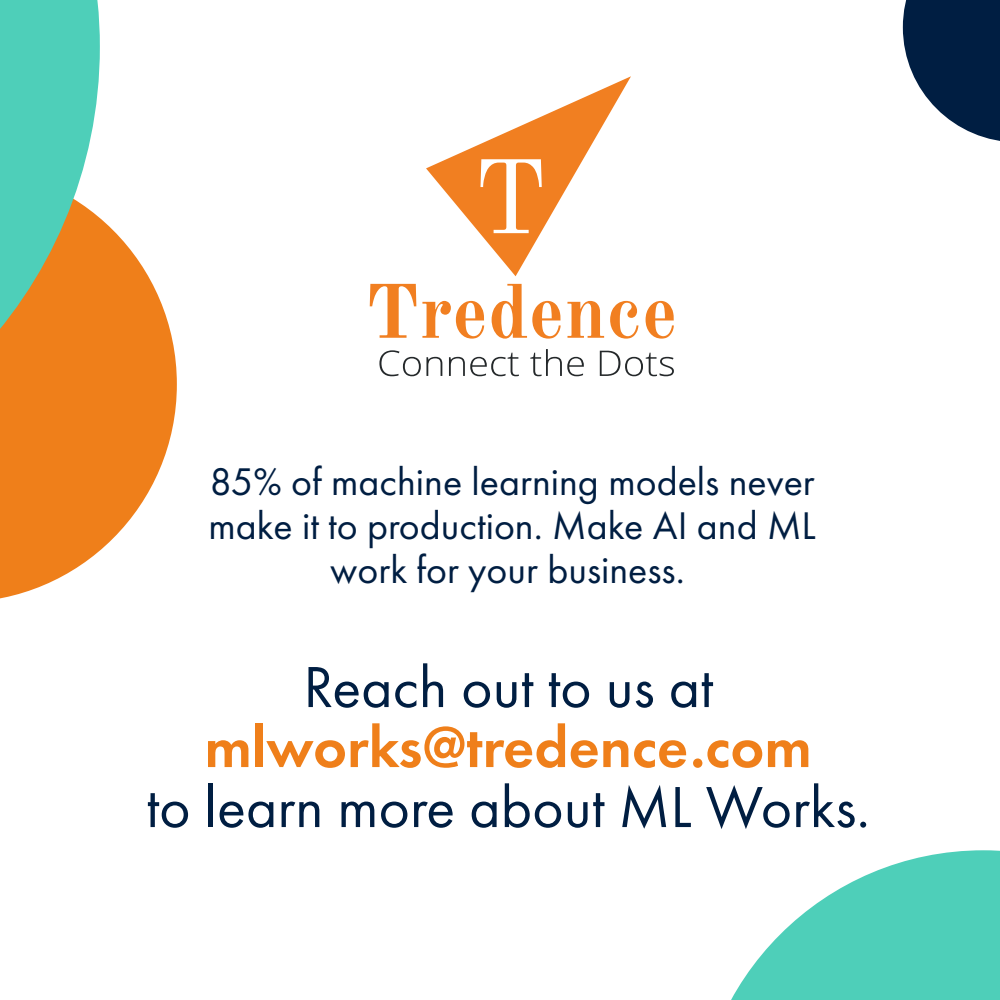
<style>
.page{position:relative;width:1000px;height:1000px;background:#fff}
.page>*{position:absolute;margin:0;border:0;box-sizing:border-box;transform-origin:0 0}
.t1{font:60px "Futura PT";color:#001e42}
.t2{font:600 60px "Futura PT";color:#ef7f1a}
.t3{font:40px/44px "Futura PT";color:#001e42;text-align:center}
</style>
<div class="page">
<svg style="left:0;top:218px;width:177px;height:381px;fill:#ef7f1a"></svg>
<svg style="left:731px;top:850px;width:269px;height:150px;fill:#4ecfb9"></svg>
<svg style="left:903px;top:0;width:97px;height:141px"></svg>
<svg style="left:0;top:0;width:100px;height:495px;background:#a0a96e"></svg>
<svg style="left:426px;top:76px;width:205px;height:200px"></svg>
<svg style="left:481px;top:159px;width:61px;height:74px"></svg>
<svg style="left:370px;top:284px;width:304px;height:55px"></svg>
<svg style="left:379px;top:349px;width:295px;height:27px"></svg>
<p class="t3" style="left:209px;top:460px;width:609px">85% of machine learning models never make it to production. Make AI and ML work for your business.</p>
<h1 class="t1" style="left:303px;top:652px;width:411px">Reach out to us at</h1>
<h1 class="t2" style="left:205px;top:709px;width:609px">mlworks@tredence.com</h1>
<h1 class="t1" style="left:146px;top:772px;width:725px">to learn more about ML Works.</h1>
</div>
